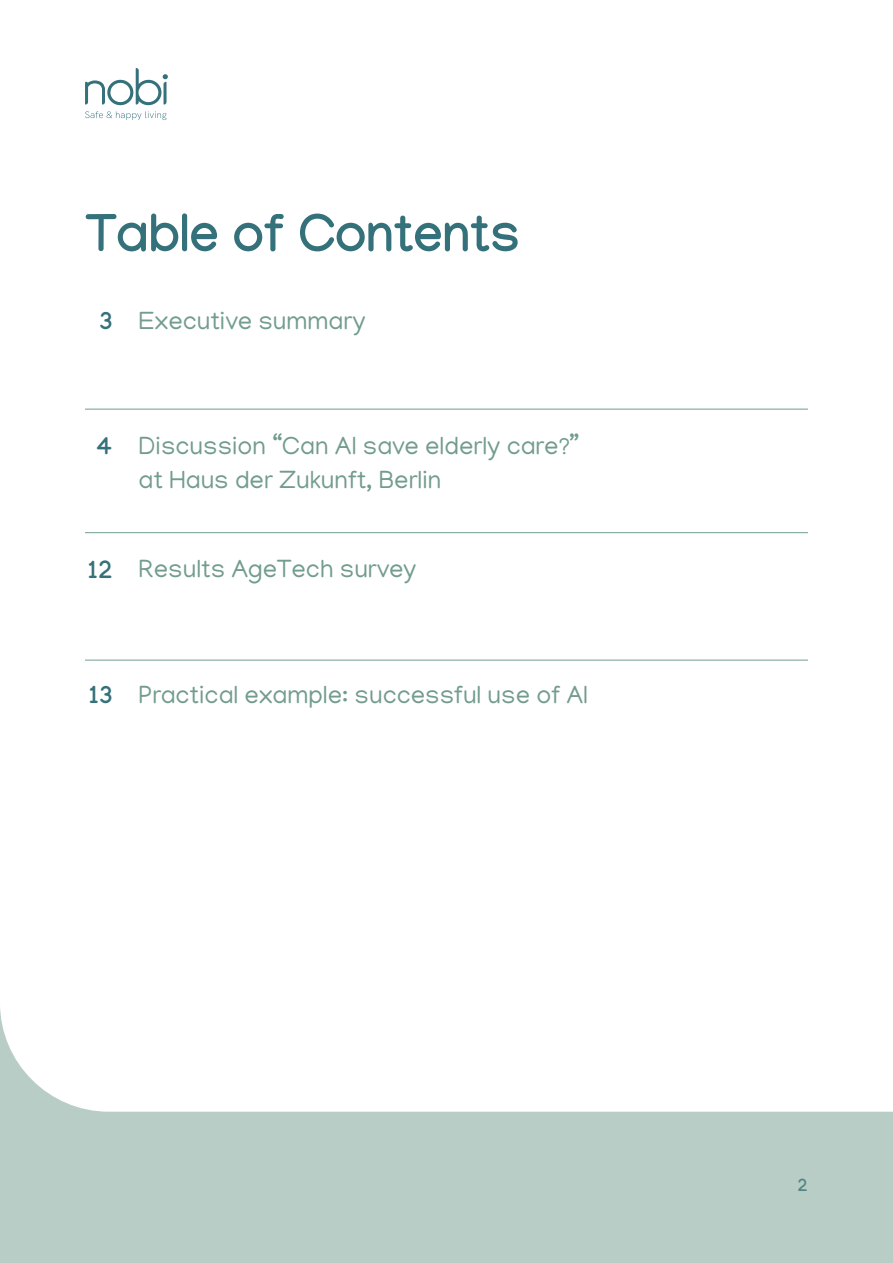
<style>
.page{position:relative;width:893px;height:1263px;background:#fff}
.page>*{position:absolute;margin:0;border:0;box-sizing:border-box;transform-origin:0 0}
.t1{font:700 52.5px "Manjari";color:#35717a}
.t2{font:25.5px/33.6px "Manjari";color:#729c8e}
.t3{font:700 25.5px "Manjari";color:#35717a}
.t4{font:700 18px "Manjari";color:#35717a}
</style>
<div class="page">
<svg style="left:0;top:1009px;width:893px;height:254px;fill:#b9cdc7"></svg>
<svg style="left:85px;top:68px;width:83px;height:37px"></svg>
<svg style="left:85px;top:111px;width:82px;height:9px"></svg>
<hr style="left:85px;top:409px;width:723px;height:1px;background:#729c8e">
<hr style="left:85px;top:532px;width:723px;height:1px;background:#729c8e">
<hr style="left:85px;top:660px;width:723px;height:1px;background:#729c8e">
<h1 class="t1" style="left:85px;top:202px;width:437px">Table of Contents</h1>
<p class="t3" style="left:99px;top:305px;width:15px">3</p>
<p class="t2" style="left:139px;top:303px;width:229px">Executive summary</p>
<p class="t3" style="left:96px;top:430px;width:18px">4</p>
<p class="t3" style="left:88px;top:555px;width:26px">12</p>
<p class="t2" style="left:139px;top:429px;width:443px">Discussion “Can AI save elderly care?” at Haus der Zukunft, Berlin</p>
<p class="t2" style="left:139px;top:552px;width:279px">Results AgeTech survey</p>
<p class="t3" style="left:89px;top:679px;width:25px">13</p>
<p class="t2" style="left:139px;top:677px;width:451px">Practical example: successful use of AI</p>
<p class="t4" style="left:798px;top:1174px;width:12px">2</p>
</div>
